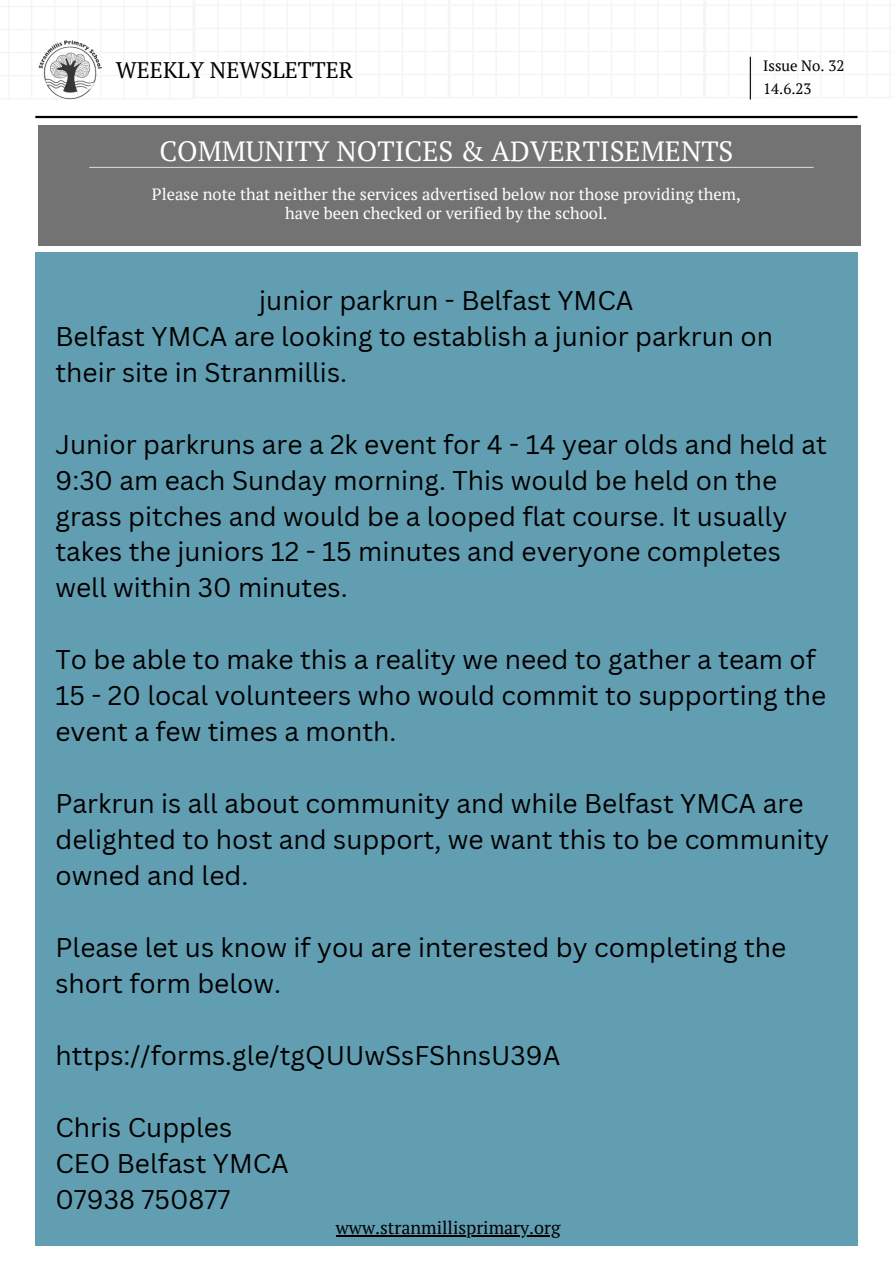
<style>
.page{position:relative;width:893px;height:1264px;background:#fff}
.page>*{position:absolute;margin:0;border:0;box-sizing:border-box;transform-origin:0 0}
.t1{font:27.75px "PT Serif";color:#fff}
.t2{font:26.25px/36px "Canva Sans";color:#000}
.t3{font:22.5px "PT Serif";color:#000}
.t4{font:18px "PT Serif";color:#000}
.t5{font:16.5px/19px "PT Serif";color:#fff;text-align:center}
.t6{font:15px "PT Serif";color:#000}
</style>
<div class="page">
<svg style="left:0;top:0;width:892px;height:99px"></svg>
<img style="left:35px;top:37px;width:76px;height:63px">
<hr style="left:749px;top:57px;width:1px;height:42px;background:#000">
<hr style="left:35px;top:116px;width:822px;height:2px;background:#000">
<div style="left:35px;top:252px;width:822px;height:994px;background:#629eb2"></div>
<hr style="left:336px;top:1234px;width:224px;height:2px;background:#000">
<div style="left:38px;top:125px;width:822px;height:121px;background:#737373"></div>
<hr style="left:89px;top:167px;width:724px;height:1px;background:#d0d3d4">
<p class="t3" style="left:116px;top:55px;width:239px">WEEKLY NEWSLETTER</p>
<p class="t6" style="left:763px;top:56px;width:83px">Issue No. 32</p>
<p class="t6" style="left:763px;top:78px;width:50px">14.6.23</p>
<p class="t1" style="left:159px;top:132px;width:575px">COMMUNITY NOTICES &amp; ADVERTISEMENTS</p>
<p class="t5" style="left:152px;top:184px;width:590px">Please note that neither the services advertised below nor those providing them, have been checked or verified by the school.</p>
<p class="t2" style="left:259px;top:281px;width:376px">junior parkrun - Belfast YMCA</p>
<p class="t2" style="left:55px;top:317px;width:719px">Belfast YMCA are looking to establish a junior parkrun on their site in Stranmillis.</p>
<p class="t2" style="left:55px;top:425px;width:773px">Junior parkruns are a 2k event for 4 - 14 year olds and held at 9:30 am each Sunday morning. This would be held on the grass pitches and would be a looped flat course. It usually takes the juniors 12 - 15 minutes and everyone completes well within 30 minutes.</p>
<p class="t2" style="left:55px;top:641px;width:772px">To be able to make this a reality we need to gather a team of<br>15 - 20 local volunteers who would commit to supporting the event a few times a month.</p>
<p class="t2" style="left:55px;top:785px;width:775px">Parkrun is all about community and while Belfast YMCA are delighted to host and support, we want this to be community owned and led.</p>
<p class="t2" style="left:55px;top:929px;width:732px">Please let us know if you are interested by completing the short form below.</p>
<p class="t2" style="left:55px;top:1037px;width:506px">https://forms.gle/tgQUUwSsFShnsU39A</p>
<p class="t2" style="left:55px;top:1109px;width:178px">Chris Cupples</p>
<p class="t2" style="left:55px;top:1145px;width:235px">CEO Belfast YMCA</p>
<p class="t2" style="left:55px;top:1180px;width:176px">07938 750877</p>
<p class="t4" style="left:336px;top:1215px;width:226px">www.stranmillisprimary.org</p>
</div>
